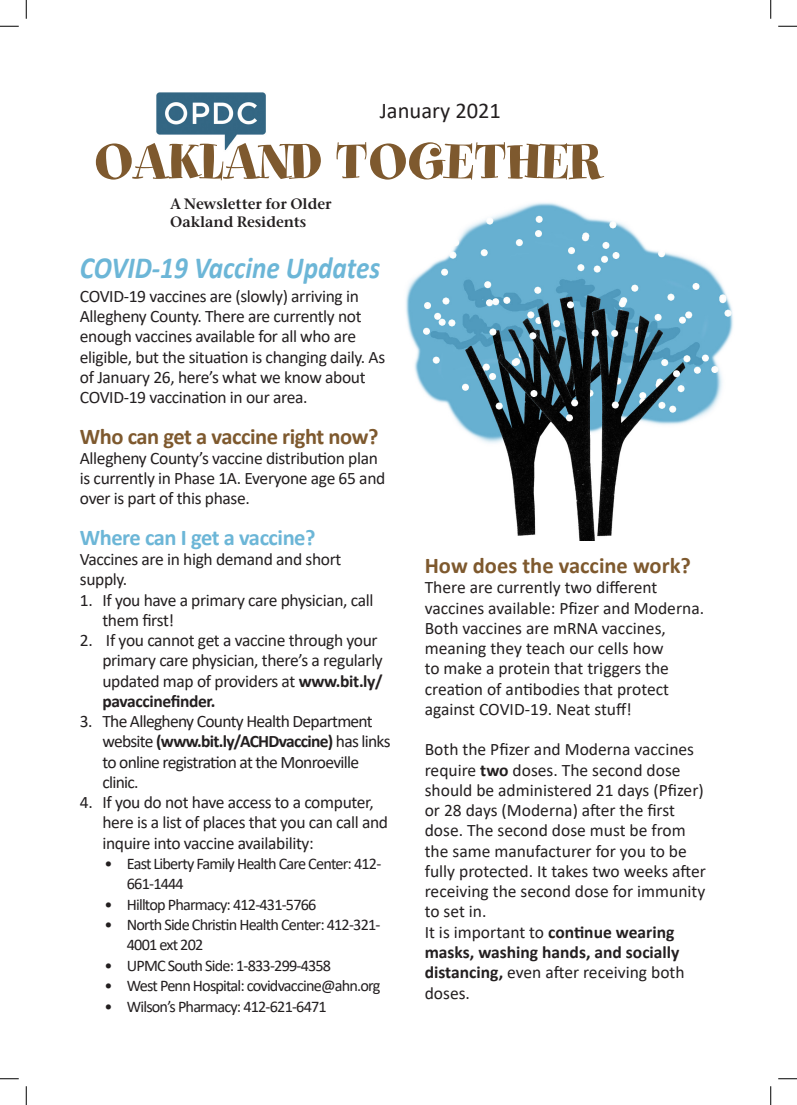
<style>
.page{position:relative;width:797px;height:1105px;background:#fff}
.page>*{position:absolute;margin:0;border:0;box-sizing:border-box;transform-origin:0 0}
.t1{font:55px "Spumoni LP Std";letter-spacing:.005em;color:#7e592e;scale:1.11 1}
.t2{font:italic 700 30.75px "Calibri";color:#6cb6d7;scale:.88 1}
.t3{font:700 22.5px "Calibri";letter-spacing:-.02em;color:#7e592e}
.t4{font:700 22.5px "Calibri";color:#7e592e}
.t5{font:700 22.5px "Calibri";letter-spacing:-.02em;color:#6cb6d7}
.t6{font:22.5px "Calibri";color:#231f20}
.t7{font:17.5px/20.2px "Calibri";letter-spacing:-.02em;color:#231f20}
.t8{font:17.5px/20.2px "Calibri";color:#231f20}
.t9{font:17.5px/20.2px "Calibri";letter-spacing:-.04em;color:#231f20}
.t10{font:700 17.5px/20.5px "Calibri";color:#231f20}
.t11{font:16.25px/20.2px "Calibri";letter-spacing:-.05em;color:#231f20}
.t12{font:600 15px/18px "Stone Serif ITC Pro";color:#231f20}
.s1{font-weight:700}
.s2{font-weight:400}
</style>
<div class="page">
<img style="left:406px;top:202px;width:327px;height:338px">
<img style="left:156px;top:92px;width:110px;height:58px">
<svg style="left:0;top:25px;width:19px;height:2px"></svg>
<svg style="left:778px;top:25px;width:19px;height:2px"></svg>
<svg style="left:0;top:1078px;width:19px;height:1px"></svg>
<svg style="left:778px;top:1078px;width:19px;height:1px"></svg>
<svg style="left:25px;top:0;width:2px;height:19px"></svg>
<svg style="left:25px;top:1086px;width:2px;height:19px"></svg>
<svg style="left:770px;top:0;width:1px;height:19px"></svg>
<svg style="left:770px;top:1086px;width:1px;height:19px"></svg>
<p class="t6" style="left:380px;top:95px;width:123px">January 2021</p>
<p class="t1" style="left:94px;top:134px;width:458px">OAKLAND TOGETHER</p>
<p class="t12" style="left:170px;top:195px;width:163px">A Newsletter for Older<br>Oakland Residents</p>
<p class="t2" style="left:80px;top:246px;width:343px">COVID-19 Vaccine Updates</p>
<p class="t7" style="left:80px;top:285px;width:307px">COVID-19 vaccines are (slowly) arriving in Allegheny County. There are currently not enough vaccines available for all who are eligible, but the situation is changing daily. As of January 26, here’s what we know about COVID-19 vaccination in our area.</p>
<p class="t3" style="left:80px;top:420px;width:300px">Who can get a vaccine right now?</p>
<p class="t7" style="left:80px;top:447px;width:307px">Allegheny County’s vaccine distribution plan is currently in Phase 1A. Everyone age 65 and over is part of this phase.</p>
<p class="t5" style="left:80px;top:521px;width:237px">Where can I get a vaccine?</p>
<p class="t7" style="left:80px;top:549px;width:263px">Vaccines are in high demand and short supply.</p>
<p class="t7" style="left:102px;top:589px;width:272px;text-indent:-22px">1. If you have a primary care physician, call them first!</p>
<p class="t7" style="left:102px;top:630px;width:282px;text-indent:-22px">2. If you cannot get a vaccine through your primary care physician, there’s a regularly updated map of providers at <span class="s1">www.bit.ly/ pavaccinefinder.</span></p>
<p class="t9" style="left:102px;top:711px;width:290px;text-indent:-22px">3. The Allegheny County Health Department website <span class="s1">(www.bit.ly/ACHDvaccine)</span> has links to online registration at the Monroeville clinic.</p>
<p class="t7" style="left:102px;top:792px;width:287px;text-indent:-22px">4. If you do not have access to a computer, here is a list of places that you can call and inquire into vaccine availability:</p>
<p class="t11" style="left:127px;top:853px;width:256px;text-indent:-22px">• East Liberty Family Health Care Center: 412-<br>661-1444</p>
<p class="t11" style="left:104px;top:894px;width:214px">• Hilltop Pharmacy: 412-431-5766</p>
<p class="t11" style="left:127px;top:914px;width:255px;text-indent:-22px">• North Side Christin Health Center: 412-321-<br>4001 ext 202</p>
<p class="t11" style="left:104px;top:954px;width:228px">• UPMC South Side: 1-833-299-4358</p>
<p class="t11" style="left:104px;top:975px;width:277px">• West Penn Hospital: covidvaccine@ahn.org</p>
<p class="t11" style="left:104px;top:996px;width:224px">• Wilson’s Pharmacy: 412-621-6471</p>
<p class="t4" style="left:425px;top:550px;width:268px">How does the vaccine work?</p>
<p class="t8" style="left:425px;top:577px;width:281px">There are currently two different vaccines available: Pfizer and Moderna.<br>Both vaccines are mRNA vaccines, meaning they teach our cells how<br>to make a protein that triggers the creation of antibodies that protect against COVID-19. Neat stuff!</p>
<p class="t8" style="left:425px;top:739px;width:283px">Both the Pfizer and Moderna vaccines require <span class="s1">two</span> doses. The second dose should be administered 21 days (Pfizer) or 28 days (Moderna) after the first dose. The second dose must be from the same manufacturer for you to be fully protected. It takes two weeks after receiving the second dose for immunity to set in.</p>
<p class="t10" style="left:425px;top:921px;width:261px"><span class="s2">It is important to</span> continue wearing masks, washing hands, and socially distancing, <span class="s2">even after receiving both doses.</span></p>
</div>
